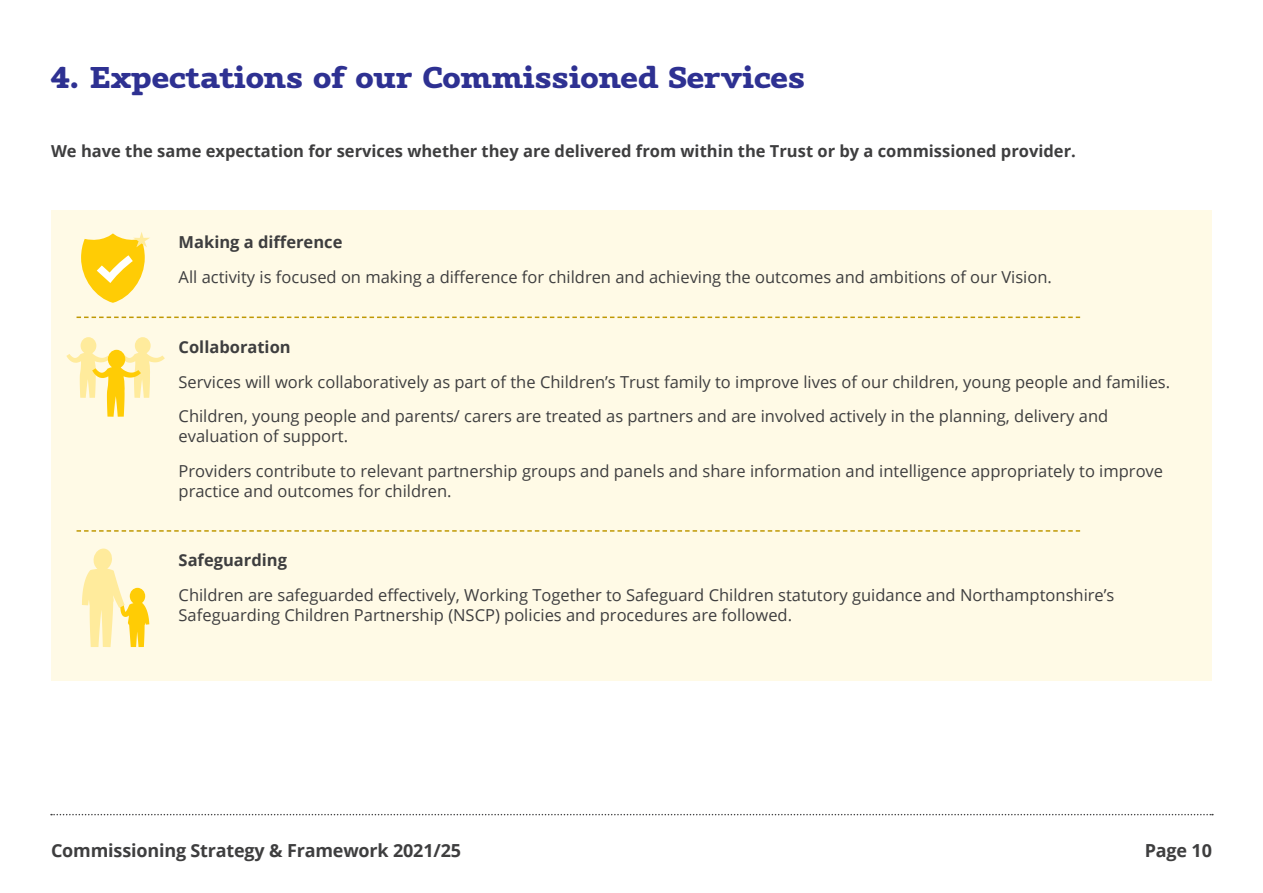
<style>
.page{position:relative;width:1263px;height:893px;background:#fff}
.page>*{position:absolute;margin:0;border:0;box-sizing:border-box;transform-origin:0 0}
.Page_Title_Blue{font:800 30px "Vaccine";letter-spacing:-.01em;color:#2e3192}
.t1{font:700 18px "Open Sans";letter-spacing:-.01em;color:#3e3e3f}
.Copy{font:16.5px/19.8px "Open Sans";color:#3e3e3f}
.Copy-2{font:700 16.5px "Open Sans";color:#3e3e3f}
</style>
<div class="page">
<svg style="left:51px;top:814px;width:1162px;height:1px"></svg>
<div style="left:51px;top:210px;width:1161px;height:470px;background:#fffae6"></div>
<svg style="left:77px;top:317px;width:1003px;height:1px"></svg>
<svg style="left:77px;top:530px;width:1003px;height:2px"></svg>
<svg style="left:81px;top:232px;width:69px;height:71px"></svg>
<svg style="left:66px;top:337px;width:99px;height:80px"></svg>
<svg style="left:82px;top:548px;width:67px;height:99px"></svg>
<p class="Page_Title_Blue" style="left:51px;top:57px;width:756px">4. Expectations of our Commissioned Services</p>
<p class="Copy-2" style="left:51px;top:140px;width:1026px">We have the same expectation for services whether they are delivered from within the Trust or by a commissioned provider.</p>
<p class="Copy-2" style="left:179px;top:231px;width:165px">Making a difference</p>
<p class="Copy" style="left:179px;top:267px;width:875px">All activity is focused on making a difference for children and achieving the outcomes and ambitions of our Vision.</p>
<p class="Copy-2" style="left:179px;top:335px;width:114px">Collaboration</p>
<p class="Copy" style="left:179px;top:371px;width:993px">Services will work collaboratively as part of the Children’s Trust family to improve lives of our children, young people and families.</p>
<p class="Copy" style="left:179px;top:406px;width:931px">Children, young people and parents/ carers are treated as partners and are involved actively in the planning, delivery and evaluation of support.</p>
<p class="Copy" style="left:179px;top:461px;width:986px">Providers contribute to relevant partnership groups and panels and share information and intelligence appropriately to improve practice and outcomes for children.</p>
<p class="Copy-2" style="left:179px;top:549px;width:110px">Safeguarding</p>
<p class="Copy" style="left:179px;top:585px;width:937px">Children are safeguarded effectively, Working Together to Safeguard Children statutory guidance and Northamptonshire’s<br>Safeguarding Children Partnership (NSCP) policies and procedures are followed.</p>
<p class="t1" style="left:51px;top:838px;width:411px">Commissioning Strategy &amp; Framework 2021/25</p>
<p class="t1" style="left:1145px;top:838px;width:69px">Page 10</p>
</div>
